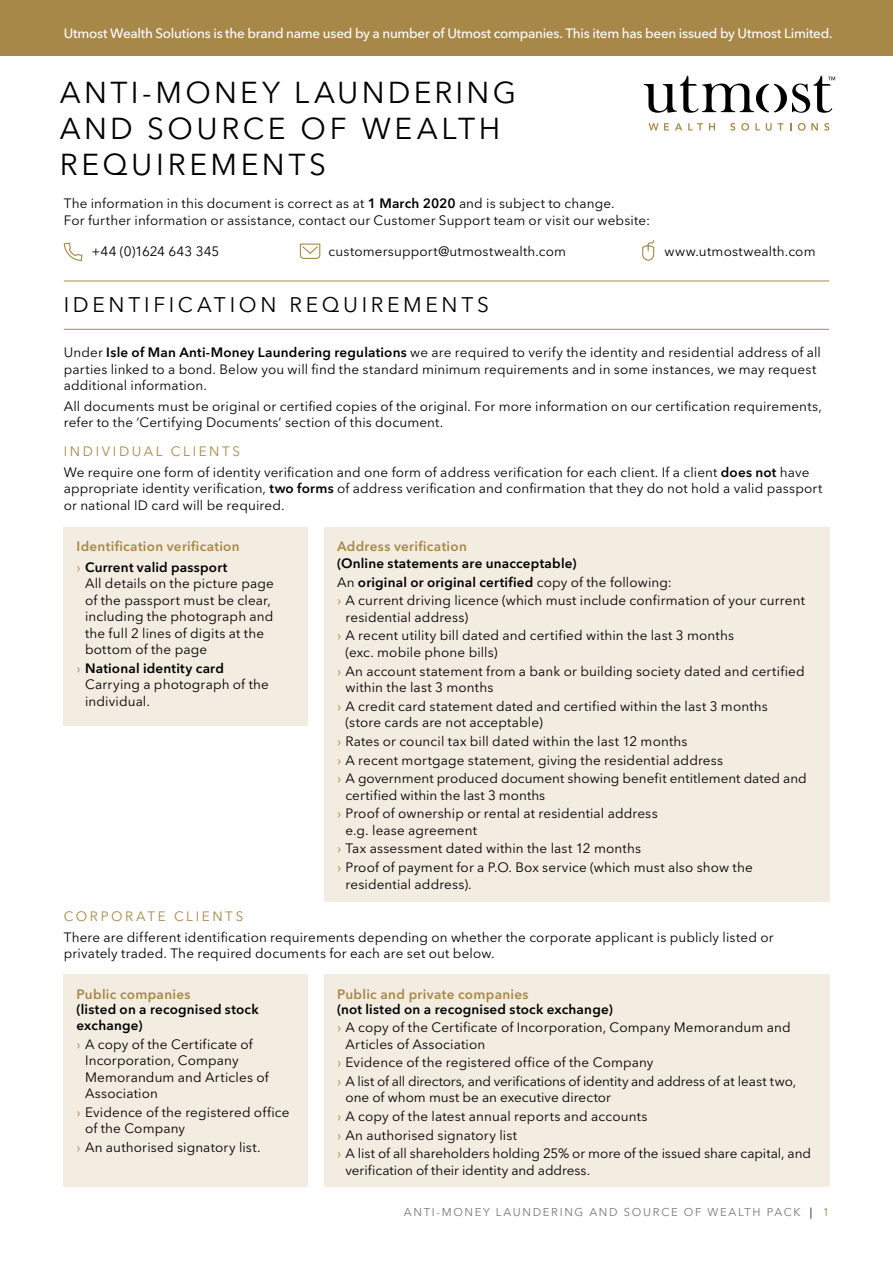
<style>
.page{position:relative;width:893px;height:1263px;background:#fff}
.page>*{position:absolute;margin:0;border:0;box-sizing:border-box;transform-origin:0 0}
.t1{font:30px "Avenir Next LT Pro";letter-spacing:.12em;color:#000}
.t2{font:21px "Avenir Next LT Pro";color:#000}
.t3{font:13.5px/18.6px "Avenir Next LT Pro";letter-spacing:.01em;color:#000}
.t4{font:600 13.5px/20.7px "Avenir Next LT Pro";letter-spacing:.025em;color:#a88848}
.t5{font:500 13.5px "Avenir Next LT Pro";letter-spacing:-.02em;color:#fff}
.t6{font:600 13.5px/16.5px "Avenir Next LT Pro";letter-spacing:.015em;color:#000}
.t7{font:13.5px "Avenir Next LT Pro";letter-spacing:.195em;color:#a88848}
.t8{font:11.25px "Avenir Next LT Pro";letter-spacing:.15em;color:#77787b}
.s1{font-weight:600}
.s2{color:#a88848}
.s3{font-weight:400}
.s4{color:#000}
</style>
<div class="page">
<div style="left:0;top:0;width:893px;height:55px;background:#a88848"></div>
<svg style="left:644px;top:75px;width:191px;height:38px"></svg>
<svg style="left:648px;top:123px;width:21px;height:7px"></svg>
<svg style="left:675px;top:123px;width:7px;height:7px"></svg>
<svg style="left:688px;top:123px;width:15px;height:7px"></svg>
<svg style="left:709px;top:123px;width:6px;height:7px"></svg>
<svg style="left:730px;top:123px;width:5px;height:8px"></svg>
<svg style="left:741px;top:123px;width:8px;height:8px"></svg>
<svg style="left:755px;top:123px;width:5px;height:7px"></svg>
<svg style="left:766px;top:123px;width:6px;height:8px"></svg>
<svg style="left:778px;top:123px;width:5px;height:7px"></svg>
<svg style="left:798px;top:123px;width:20px;height:8px"></svg>
<svg style="left:824px;top:123px;width:5px;height:8px"></svg>
<svg style="left:642px;top:240px;width:13px;height:21px"></svg>
<svg style="left:63px;top:242px;width:20px;height:20px"></svg>
<svg style="left:299px;top:243px;width:22px;height:16px"></svg>
<hr style="left:64px;top:281px;width:765px;height:1px;background:#a88848">
<hr style="left:64px;top:329px;width:765px;height:1px;background:#a88848">
<div style="left:64px;top:527px;width:244px;height:199px;background:#f3ece1"></div>
<div style="left:324px;top:527px;width:506px;height:374px;background:#f3ece1"></div>
<div style="left:64px;top:974px;width:244px;height:213px;background:#f3ece1"></div>
<div style="left:324px;top:974px;width:506px;height:213px;background:#f3ece1"></div>
<p class="t5" style="left:64px;top:25px;width:770px">Utmost Wealth Solutions is the brand name used by a number of Utmost companies. This item has been issued by Utmost Limited.</p>
<h1 class="t1" style="left:60px;top:75px;width:42px">Anti</h1>
<h1 class="t1" style="left:142px;top:75px;width:39px">-money</h1>
<h1 class="t1" style="left:294px;top:75px;width:23px">laundering</h1>
<h1 class="t1" style="left:60px;top:111px;width:25px">and</h1>
<h1 class="t1" style="left:147px;top:111px;width:24px">source</h1>
<h1 class="t1" style="left:301px;top:111px;width:23px">of</h1>
<h1 class="t1" style="left:362px;top:111px;width:24px">wealth</h1>
<h1 class="t1" style="left:60px;top:147px;width:268px">REQUIREMENTS</h1>
<p class="t3" style="left:64px;top:195px;width:588px;line-height:16.5px">The information in this document is correct as at <span class="s1">1 March 2020</span> and is subject to change.<br>For further information or assistance, contact our Customer Support team or visit our website:</p>
<p class="t3" style="left:91px;top:242px;width:129px">+44 (0)1624 643 345</p>
<p class="t3" style="left:328px;top:242px;width:239px">customersupport@utmostwealth.com</p>
<p class="t3" style="left:664px;top:242px;width:153px">www.utmostwealth.com</p>
<h2 class="t2" style="left:64px;top:293px;width:26px">Identification</h2>
<h2 class="t2" style="left:289px;top:293px;width:18px">requirements</h2>
<p class="t3" style="left:64px;top:344px;width:759px;line-height:16.5px">Under <span class="s1">Isle of Man Anti-Money Laundering regulations</span> we are required to verify the identity and residential address of all parties linked to a bond. Below you will find the standard minimum requirements and in some instances, we may request additional information.</p>
<p class="t3" style="left:64px;top:398px;width:759px;line-height:16.5px">All documents must be original or certified copies of the original. For more information on our certification requirements, refer to the ‘Certifying Documents’ section of this document.</p>
<p class="t3" style="left:64px;top:441px;width:747px;line-height:20.7px;text-indent:107px"><span class="s2">CLIENTS<br></span>We require one form of identity verification and one form of address verification for each client. If a client <span class="s1">does not</span> have</p>
<p class="t3" style="left:64px;top:480px;width:760px;line-height:16.5px">appropriate identity verification, <span class="s1">two forms</span> of address verification and confirmation that they do not hold a valid passport or national ID card will be required.</p>
<p class="t7" style="left:64px;top:443px;width:17px">Indi</p>
<p class="t7" style="left:102px;top:443px;width:22px">vidual</p>
<p class="t4" style="left:77px;top:536px;width:165px">Identification verification <span class="s3">›</span> <span class="s4">Current valid passport</span></p>
<p class="t3" style="left:85px;top:575px;width:190px;line-height:16.5px">All details on the picture page of the passport must be clear, including the photograph and the full 2 lines of digits at the bottom of the page</p>
<p class="t3" style="left:85px;top:660px;width:185px;line-height:16.5px;text-indent:-9px"><span class="s2">›</span> <span class="s1">National identity card<br></span>Carrying a photograph of the individual.</p>
<p class="t4" style="left:337px;top:536px;width:131px">Address verification</p>
<p class="t3" style="left:337px;top:554px;width:469px"><span class="s1">(Online statements are unacceptable)<br></span>An <span class="s1">original or original certified</span> copy of the following:<br><span class="s2">›</span> A current driving licence (which must include confirmation of your current</p>
<p class="t3" style="left:337px;top:608px;width:399px;text-indent:9px">residential address)<br><span class="s2">›</span> A recent utility bill dated and certified within the last 3 months</p>
<p class="t3" style="left:337px;top:643px;width:469px;text-indent:9px">(exc. mobile phone bills)<br><span class="s2">›</span> An account statement from a bank or building society dated and certified</p>
<p class="t3" style="left:337px;top:678px;width:432px;text-indent:9px">within the last 3 months<br><span class="s2">›</span> A credit card statement dated and certified within the last 3 months</p>
<p class="t3" style="left:337px;top:713px;width:471px;text-indent:9px">(store cards are not acceptable)<br><span class="s2">›</span> Rates or council tax bill dated within the last 12 months<br><span class="s2">›</span> A recent mortgage statement, giving the residential address<br><span class="s2">›</span> A government produced document showing benefit entitlement dated and</p>
<p class="t3" style="left:337px;top:785px;width:322px;text-indent:9px">certified within the last 3 months<br><span class="s2">›</span> Proof of ownership or rental at residential address</p>
<p class="t3" style="left:337px;top:821px;width:417px;text-indent:9px">e.g. lease agreement<br><span class="s2">›</span> Tax assessment dated within the last 12 months<br><span class="s2">›</span> Proof of payment for a P.O. Box service (which must also show the</p>
<p class="t3" style="left:345px;top:874px;width:128px">residential address).</p>
<p class="t7" style="left:64px;top:908px;width:25px">Corporate</p>
<p class="t7" style="left:174px;top:908px;width:71px">CLIENTS</p>
<p class="t3" style="left:64px;top:929px;width:711px;line-height:16.5px">There are different identification requirements depending on whether the corporate applicant is publicly listed or privately traded. The required documents for each are set out below.</p>
<p class="t4" style="left:77px;top:983px;width:115px">Public companies</p>
<p class="t6" style="left:77px;top:1000px;width:184px">(listed on a recognised stock exchange)</p>
<p class="t3" style="left:85px;top:1036px;width:185px;line-height:16.5px;text-indent:-9px"><span class="s2">›</span> A copy of the Certificate of<br>Incorporation, Company<br>Memorandum and Articles of<br>Association</p>
<p class="t3" style="left:85px;top:1104px;width:206px;line-height:16.5px;text-indent:-9px"><span class="s2">›</span> Evidence of the registered office of the Company</p>
<p class="t3" style="left:77px;top:1138px;width:186px"><span class="s2">›</span> An authorised signatory list.</p>
<p class="t4" style="left:337px;top:983px;width:193px">Public and private companies</p>
<p class="t3" style="left:337px;top:999px;width:455px"><span class="s1">(not listed on a recognised stock exchange)<br></span><span class="s2">›</span> A copy of the Certificate of Incorporation, Company Memorandum and</p>
<p class="t3" style="left:337px;top:1034px;width:461px;text-indent:9px">Articles of Association<br><span class="s2">›</span> Evidence of the registered office of the Company<br><span class="s2">›</span> A list of all directors, and verifications of identity and address of at least two,</p>
<p class="t3" style="left:337px;top:1088px;width:476px;text-indent:9px">one of whom must be an executive director<br><span class="s2">›</span> A copy of the latest annual reports and accounts<br><span class="s2">›</span> An authorised signatory list<br><span class="s2">›</span> A list of all shareholders holding 25% or more of the issued share capital, and</p>
<p class="t3" style="left:345px;top:1161px;width:246px">verification of their identity and address.</p>
<p class="t8" style="left:404px;top:1205px;width:427px">ANTI-MONEY LAUNDERING AND SOURCE OF WEALTH PACK <span class="s4">|</span> <span class="s2">1</span></p>
</div>
